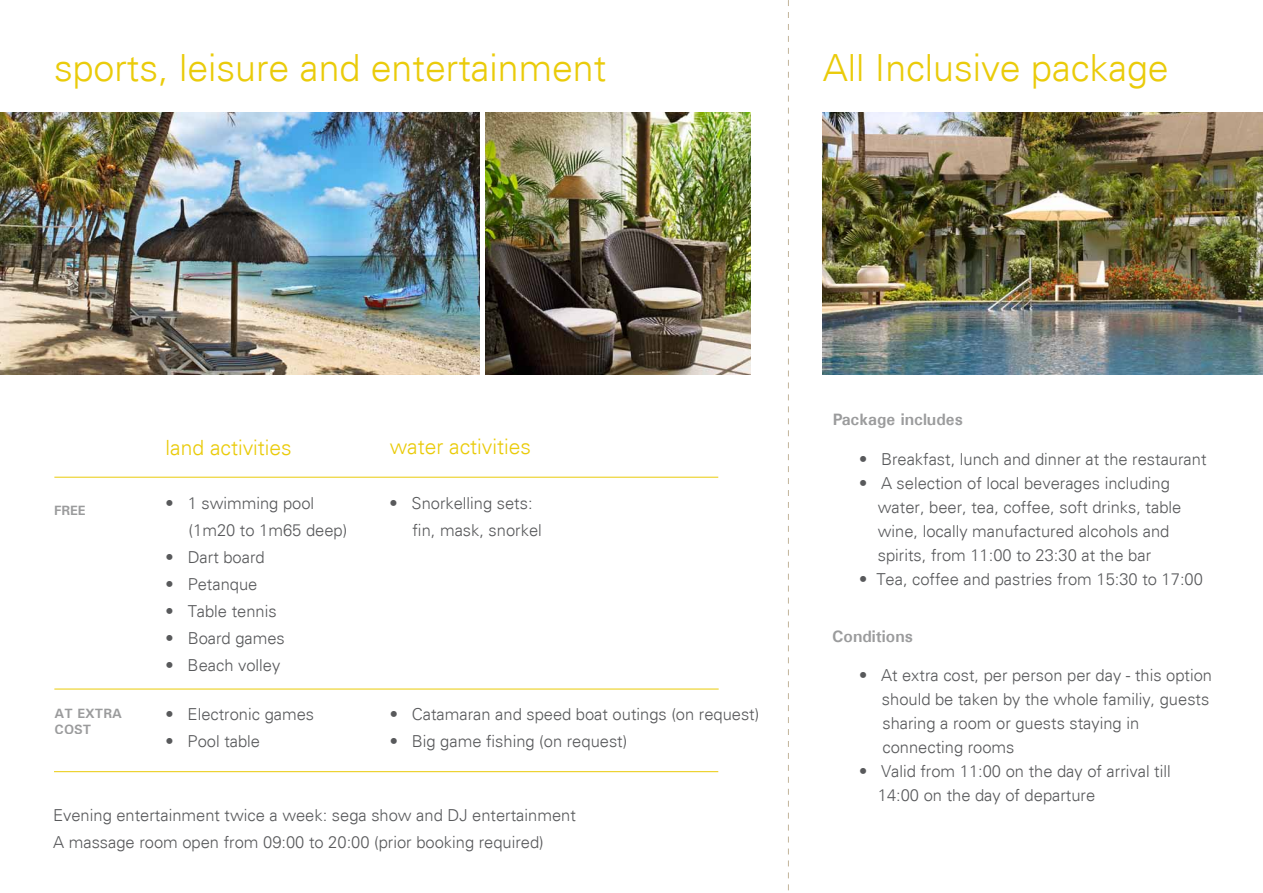
<style>
.page{position:relative;width:1263px;height:893px;background:#fff}
.page>*{position:absolute;margin:0;border:0;box-sizing:border-box;transform-origin:0 0}
.t1{font:300 37.5px "Univers";color:#eacb0a}
.t2{font:300 21px "Univers";color:#eacb0a}
.t3{font:300 16.5px/24px "Univers";color:#58595b}
.t4{font:700 16.5px "Univers";color:#58595b}
.t5{font:700 13.5px/16.2px "Univers";color:#58595b}
</style>
<div class="page">
<img style="left:485px;top:113px;width:265px;height:261px">
<img style="left:823px;top:113px;width:440px;height:261px">
<img style="left:0;top:113px;width:480px;height:261px">
<hr style="left:54px;top:689px;width:665px;height:1px;background:#eacb0a">
<hr style="left:54px;top:771px;width:664px;height:1px;background:#eacb0a">
<hr style="left:54px;top:477px;width:664px;height:1px;background:#eacb0a">
<svg style="left:788px;top:0;width:1px;height:891px"></svg>
<h1 class="t1" style="left:54px;top:45px;width:554px">sports, leisure and entertainment</h1>
<h1 class="t1" style="left:823px;top:45px;width:347px">All Inclusive package</h1>
<p class="t5" style="left:54px;top:502px;width:33px">FREE</p>
<p class="t5" style="left:55px;top:705px;width:69px">AT EXTRA<br>COST</p>
<p class="t2" style="left:166px;top:434px;width:127px">land activities</p>
<p class="t2" style="left:390px;top:434px;width:143px">water activities</p>
<p class="t3" style="left:189px;top:490px;width:160px;line-height:27px;text-indent:-23px">• 1 swimming pool (1m20 to 1m65 deep)</p>
<p class="t3" style="left:166px;top:546px;width:101px">• Dart board</p>
<p class="t3" style="left:166px;top:573px;width:93px">• Petanque</p>
<p class="t3" style="left:166px;top:600px;width:112px">• Table tennis</p>
<p class="t3" style="left:166px;top:627px;width:121px">• Board games</p>
<p class="t3" style="left:166px;top:654px;width:116px">• Beach volley</p>
<p class="t3" style="left:166px;top:702px;width:150px">• Electronic games</p>
<p class="t3" style="left:166px;top:729px;width:96px">• Pool table</p>
<p class="t3" style="left:412px;top:490px;width:131px;line-height:27px;text-indent:-23px">• Snorkelling sets: fin, mask, snorkel</p>
<p class="t3" style="left:390px;top:702px;width:371px">• Catamaran and speed boat outings (on request)</p>
<p class="t3" style="left:390px;top:729px;width:239px">• Big game fishing (on request)</p>
<p class="t3" style="left:53px;top:801px;width:524px;line-height:27px">Evening entertainment twice a week: sega show and DJ entertainment<br>A massage room open from 09:00 to 20:00 (prior booking required)</p>
<p class="t4" style="left:832px;top:409px;width:132px">Package includes</p>
<p class="t3" style="left:859px;top:447px;width:349px">• Breakfast, lunch and dinner at the restaurant</p>
<p class="t3" style="left:878px;top:471px;width:305px;text-indent:-19px">• A selection of local beverages including water, beer, tea, coffee, soft drinks, table wine, locally manufactured alcohols and spirits, from 11:00 to 23:30 at the bar</p>
<p class="t3" style="left:859px;top:567px;width:345px">• Tea, coffee and pastries from 15:30 to 17:00</p>
<p class="t4" style="left:832px;top:626px;width:82px">Conditions</p>
<p class="t3" style="left:882px;top:663px;width:332px;text-indent:-23px">• At extra cost, per person per day - this option should be taken by the whole familiy, guests sharing a room or guests staying in connecting rooms</p>
<p class="t3" style="left:878px;top:759px;width:294px;text-indent:-19px">• Valid from 11:00 on the day of arrival till<br>14:00 on the day of departure</p>
</div>
